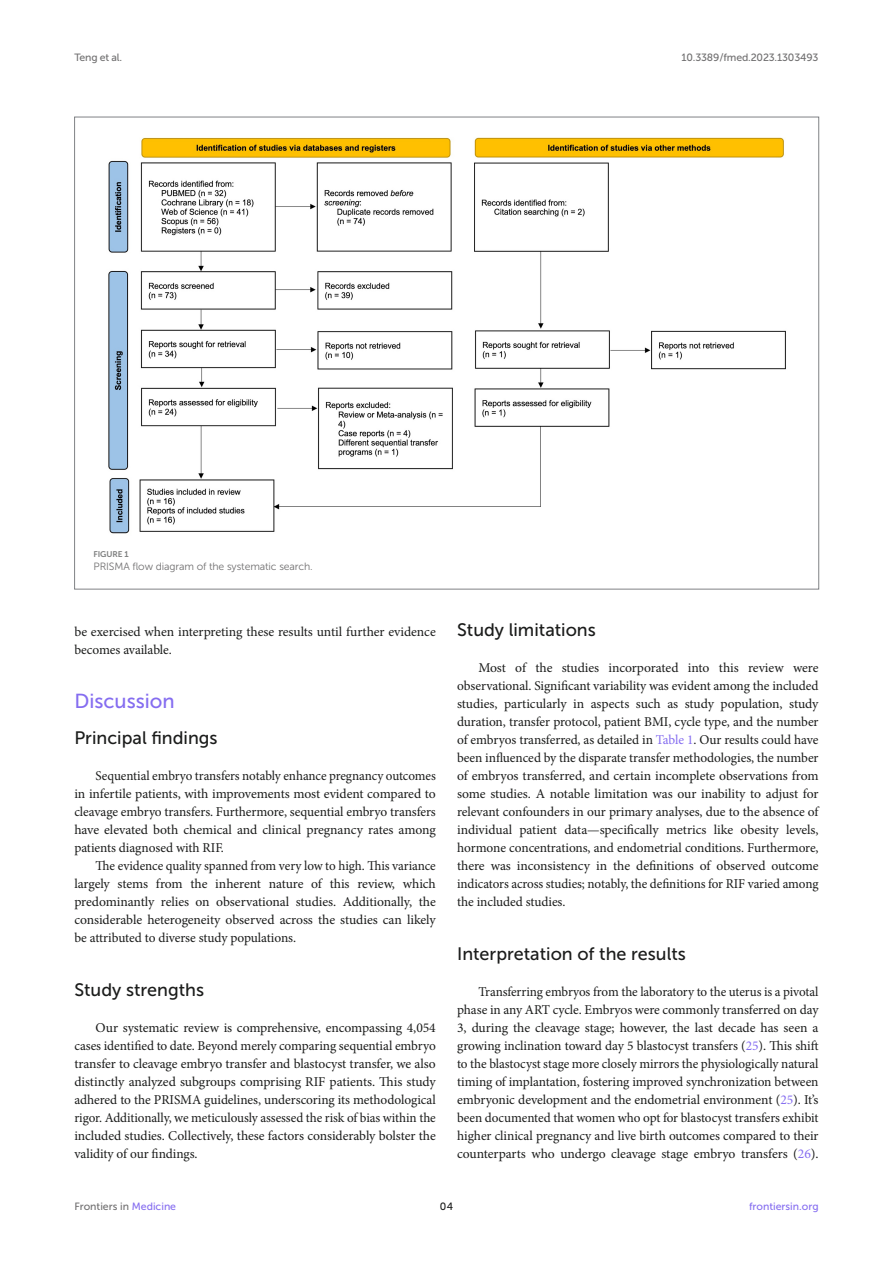
<style>
.page{position:relative;width:893px;height:1263px;background:#fff}
.page>*{position:absolute;margin:0;border:0;box-sizing:border-box;transform-origin:0 0}
.HEAD_1{font:20.25px "Museo Sans 500";color:#856df0}
.HEAD_2{font:18px "Museo Sans 500";color:#1b1c1b}
.HEAD_2_after_HEAD_1{font:18px "Museo Sans 500";color:#1b1c1b}
.TEXT_FLUSH{font:13.5px/18px "Minion Pro";letter-spacing:-.005em;color:#1b1c1b;text-align:justify}
.TEXT{font:13.5px/18px "Minion Pro";letter-spacing:-.005em;color:#1b1c1b}
.t1{font:10.5px "Museo Sans 500";letter-spacing:-.015em;color:#706f70}
.FIG_LEG{font:10.5px "Museo Sans 300";letter-spacing:-.01em;color:#706f70}
.t2{font:10.5px "Museo Sans 500";color:#856df0}
.t3{font:10.5px "Museo Sans 500";color:#1b1c1b}
.FIG_HD{font:8.25px "Museo Sans 700";letter-spacing:-.01em;color:#7e7f7f}
.s1{color:#856df0}
</style>
<div class="page">
<img style="left:108px;top:137px;width:678px;height:397px">
<p class="t1" style="left:74px;top:51px;width:49px">Teng et al.</p>
<p class="t1" style="left:682px;top:51px;width:138px">10.3389/fmed.2023.1303493</p>
<p class="FIG_HD" style="left:94px;top:549px;width:37px">FIGURE 1</p>
<p class="FIG_LEG" style="left:94px;top:561px;width:221px">PRISMA flow diagram of the systematic search.</p>
<p class="TEXT" style="left:74px;top:623px;width:363px">be exercised when interpreting these results until further evidence becomes available.</p>
<p class="HEAD_1" style="left:74px;top:690px;width:102px">Discussion</p>
<p class="HEAD_2_after_HEAD_1" style="left:74px;top:728px;width:145px">Principal findings</p>
<p class="TEXT_FLUSH" style="left:74px;top:767px;width:363px;text-indent:21px">Sequential embryo transfers notably enhance pregnancy outcomes in infertile patients, with improvements most evident compared to cleavage embryo transfers. Furthermore, sequential embryo transfers have elevated both chemical and clinical pregnancy rates among patients diagnosed with RIF.</p>
<p class="TEXT" style="left:74px;top:857px;width:363px;text-align:justify;text-indent:21px">The evidence quality spanned from very low to high. This variance largely stems from the inherent nature of this review, which predominantly relies on observational studies. Additionally, the considerable heterogeneity observed across the studies can likely be attributed to diverse study populations.</p>
<p class="HEAD_2" style="left:74px;top:980px;width:131px">Study strengths</p>
<p class="TEXT_FLUSH" style="left:74px;top:1019px;width:363px;text-indent:21px">Our systematic review is comprehensive, encompassing 4,054 cases identified to date. Beyond merely comparing sequential embryo transfer to cleavage embryo transfer and blastocyst transfer, we also distinctly analyzed subgroups comprising RIF patients. This study adhered to the PRISMA guidelines, underscoring its methodological rigor. Additionally, we meticulously assessed the risk of bias within the included studies. Collectively, these factors considerably bolster the validity of our findings.</p>
<p class="HEAD_2" style="left:457px;top:620px;width:140px">Study limitations</p>
<p class="TEXT_FLUSH" style="left:457px;top:659px;width:363px;text-indent:21px">Most of the studies incorporated into this review were observational. Significant variability was evident among the included studies, particularly in aspects such as study population, study duration, transfer protocol, patient BMI, cycle type, and the number of embryos transferred, as detailed in <span class="s1">Table 1</span>. Our results could have been influenced by the disparate transfer methodologies, the number of embryos transferred, and certain incomplete observations from some studies. A notable limitation was our inability to adjust for relevant confounders in our primary analyses, due to the absence of individual patient data—specifically metrics like obesity levels, hormone concentrations, and endometrial conditions. Furthermore, there was inconsistency in the definitions of observed outcome indicators across studies; notably, the definitions for RIF varied among the included studies.</p>
<p class="HEAD_2" style="left:457px;top:944px;width:230px">Interpretation of the results</p>
<p class="TEXT_FLUSH" style="left:457px;top:983px;width:363px;text-indent:21px">Transferring embryos from the laboratory to the uterus is a pivotal phase in any ART cycle. Embryos were commonly transferred on day 3, during the cleavage stage; however, the last decade has seen a growing inclination toward day 5 blastocyst transfers (<span class="s1">25</span>). This shift to the blastocyst stage more closely mirrors the physiologically natural timing of implantation, fostering improved synchronization between embryonic development and the endometrial environment (<span class="s1">25</span>). It’s been documented that women who opt for blastocyst transfers exhibit higher clinical pregnancy and live birth outcomes compared to their counterparts who undergo cleavage stage embryo transfers (<span class="s1">26</span>).</p>
<p class="t1" style="left:74px;top:1200px;width:103px">Frontiers in <span class="s1">Medicine</span></p>
<p class="t3" style="left:440px;top:1200px;width:15px">04</p>
<p class="t2" style="left:749px;top:1200px;width:71px">frontiersin.org</p>
</div>
